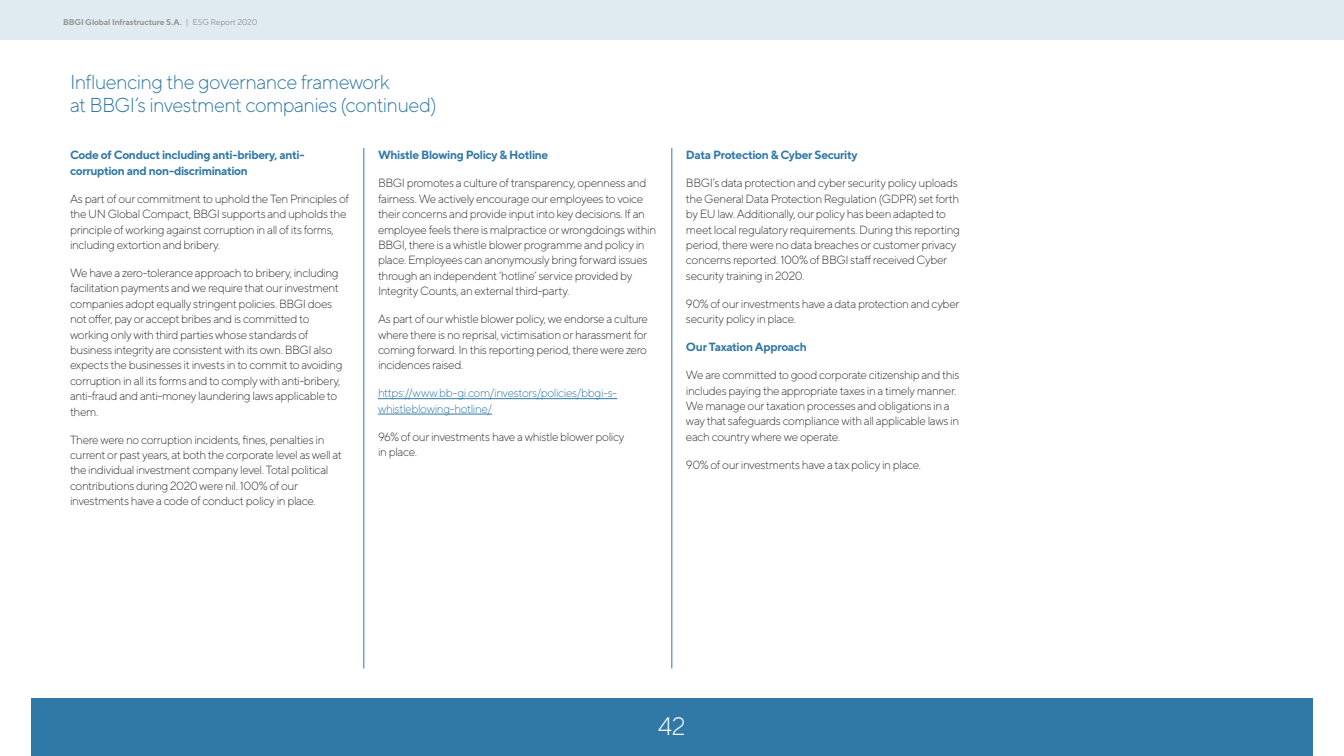
<style>
.page{position:relative;width:1344px;height:756px;background:#fff}
.page>*{position:absolute;margin:0;border:0;box-sizing:border-box;transform-origin:0 0}
.t1{font:300 25.2px "TT Norms";color:#fff}
.t2{font:300 20.2px/22.5px "TT Norms";letter-spacing:-.035em;color:#3079a7}
.t3{font:300 11.9px/15.4px "TT Norms";letter-spacing:-.035em;color:#333}
.t4{font:700 11.9px/15.4px "TT Norms";letter-spacing:-.035em;color:#3079a7}
.t5{font:300 11.9px/15.4px "TT Norms";letter-spacing:-.04em;color:#3079a7}
.t6{font:700 8.4px "TT Norms";letter-spacing:-.02em;color:#969696}
.s1{font-weight:400}
</style>
<div class="page">
<div style="left:31px;top:698px;width:1281px;height:58px;background:#3079a7"></div>
<div style="left:0;top:0;width:1344px;height:40px;background:#e0ebf1"></div>
<hr style="left:378px;top:398px;width:239px;height:1px;background:#3079a7">
<hr style="left:378px;top:414px;width:114px;height:1px;background:#3079a7">
<hr style="left:364px;top:148px;width:1px;height:520px;background:#3079a7">
<hr style="left:672px;top:148px;width:1px;height:520px;background:#3079a7">
<p class="t6" style="left:63px;top:17px;width:196px">BBGI Global Infrastructure S.A. <span class="s1">| ESG Report 2020</span></p>
<h2 class="t2" style="left:70px;top:71px;width:368px">Influencing the governance framework<br>at BBGI’s investment companies (continued)</h2>
<p class="t4" style="left:70px;top:147px;width:236px">Code of Conduct including anti-bribery, anti&shy;corruption and non-discrimination</p>
<p class="t3" style="left:70px;top:191px;width:281px">As part of our commitment to uphold the Ten Principles of the UN Global Compact, BBGI supports and upholds the principle of working against corruption in all of its forms, including extortion and bribery.</p>
<p class="t3" style="left:70px;top:265px;width:274px">We have a zero-tolerance approach to bribery, including facilitation payments and we require that our investment companies adopt equally stringent policies. BBGI does not offer, pay or accept bribes and is committed to working only with third parties whose standards of business integrity are consistent with its own. BBGI also expects the businesses it invests in to commit to avoiding corruption in all its forms and to comply with anti-bribery, anti-fraud and anti-money laundering laws applicable to them.</p>
<p class="t3" style="left:70px;top:432px;width:274px">There were no corruption incidents, fines, penalties in current or past years, at both the corporate level as well at the individual investment company level. Total political contributions during 2020 were nil. 100% of our investments have a code of conduct policy in place.</p>
<p class="t4" style="left:378px;top:147px;width:172px">Whistle Blowing Policy &amp; Hotline</p>
<p class="t3" style="left:378px;top:175px;width:280px">BBGI promotes a culture of transparency, openness and fairness. We actively encourage our employees to voice their concerns and provide input into key decisions. If an employee feels there is malpractice or wrongdoings within BBGI, there is a whistle blower programme and policy in place. Employees can anonymously bring forward issues through an independent ‘hotline’ service provided by Integrity Counts, an external third-party.</p>
<p class="t3" style="left:378px;top:311px;width:272px;text-align:justify">As part of our whistle blower policy, we endorse a culture where there is no reprisal, victimisation or harassment for coming forward. In this reporting period, there were zero incidences raised.</p>
<p class="t5" style="left:378px;top:385px;width:241px">https://www.bb-gi.com/investors/policies/bbgi-s&shy;whistleblowing-hotline/</p>
<p class="t3" style="left:378px;top:429px;width:248px">96% of our investments have a whistle blower policy in place.</p>
<p class="t4" style="left:686px;top:147px;width:173px">Data Protection &amp; Cyber Security</p>
<p class="t3" style="left:686px;top:175px;width:276px">BBGI’s data protection and cyber security policy uploads the General Data Protection Regulation (GDPR) set forth by EU law. Additionally, our policy has been adapted to meet local regulatory requirements. During this reporting period, there were no data breaches or customer privacy concerns reported. 100% of BBGI staff received Cyber security training in 2020.</p>
<p class="t3" style="left:686px;top:296px;width:275px">90% of our investments have a data protection and cyber security policy in place.</p>
<p class="t4" style="left:686px;top:339px;width:122px">Our Taxation Approach</p>
<p class="t3" style="left:686px;top:367px;width:275px">We are committed to good corporate citizenship and this includes paying the appropriate taxes in a timely manner.<br>We manage our taxation processes and obligations in a way that safeguards compliance with all applicable laws in each country where we operate.</p>
<p class="t3" style="left:686px;top:457px;width:237px">90% of our investments have a tax policy in place.</p>
<h1 class="t1" style="left:658px;top:711px;width:29px">42</h1>
</div>
